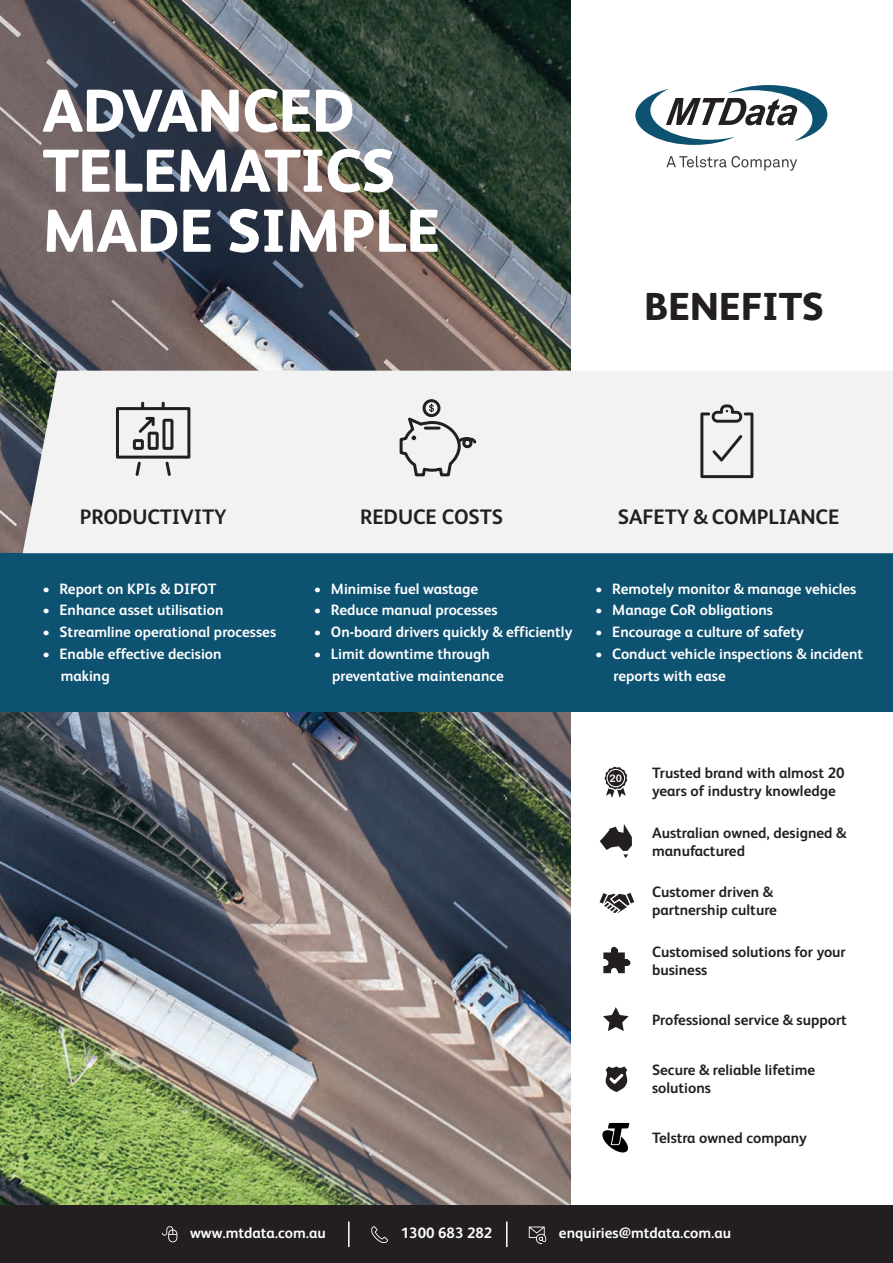
<style>
.page{position:relative;width:893px;height:1263px;background:#fff}
.page>*{position:absolute;margin:0;border:0;box-sizing:border-box;transform-origin:0 0}
.t1{font:800 60.6px/60px "FS Albert";letter-spacing:-.01em;color:#fff}
.t2{font:800 39px "FS Albert";letter-spacing:-.005em;color:#231f20}
.t3{font:700 21px "FS Albert";letter-spacing:-.005em;color:#231f20}
.t4{font:700 15px "FS Albert";color:#fff}
.t5{font:700 15px/18px "FS Albert";color:#231f20}
.t6{font:10.5px "Arial Rounded MT Bold";color:#fff}
</style>
<div class="page">
<img style="left:0;top:0;width:570px;height:1205px">
<div style="left:0;top:553px;width:893px;height:159px;background:#0d5270"></div>
<div style="left:23px;top:371px;width:870px;height:182px;background:#f2f2f3"></div>
<svg style="left:116px;top:402px;width:74px;height:74px"></svg>
<svg style="left:700px;top:404px;width:53px;height:74px"></svg>
<div style="left:423px;top:399px;width:17px;height:18px;border:3px solid #231f20;border-radius:50%"></div>
<svg style="left:398px;top:404px;width:81px;height:74px"></svg>
<svg style="left:600px;top:824px;width:32px;height:34px"></svg>
<svg style="left:603px;top:1007px;width:26px;height:24px"></svg>
<svg style="left:602px;top:1123px;width:27px;height:29px"></svg>
<svg style="left:600px;top:892px;width:34px;height:21px"></svg>
<div style="left:610px;top:946px;width:8px;height:8px;background:#231f20;border-radius:50%"></div>
<div style="left:609px;top:945px;width:10px;height:9px;border:2px solid #fff;border-radius:50%"></div>
<svg style="left:603px;top:950px;width:27px;height:24px"></svg>
<div style="left:0;top:1205px;width:893px;height:58px;background:#231f20"></div>
<svg style="left:162px;top:1226px;width:15px;height:16px"></svg>
<svg style="left:371px;top:1226px;width:17px;height:17px"></svg>
<svg style="left:529px;top:1226px;width:17px;height:18px"></svg>
<hr style="left:348px;top:1221px;width:2px;height:26px;background:#fff">
<hr style="left:506px;top:1221px;width:2px;height:26px;background:#fff">
<svg style="left:605px;top:1066px;width:23px;height:26px"></svg>
<svg style="left:635px;top:85px;width:192px;height:60px"></svg>
<svg style="left:666px;top:156px;width:131px;height:15px"></svg>
<svg style="left:604px;top:766px;width:24px;height:32px"></svg>
<div style="left:607px;top:769px;width:18px;height:18px;border:1px solid #fff;border-radius:50%"></div>
<p class="t1" style="left:43px;top:80px;width:399px">ADVANCED<br>TELEMATICS<br>MADE SIMPLE</p>
<p class="t2" style="left:644px;top:284px;width:181px">BENEFITS</p>
<p class="t3" style="left:80px;top:505px;width:148px">PRODUCTIVITY</p>
<p class="t4" style="left:43px;top:580px;width:175px">• Report on KPIs &amp; DIFOT</p>
<p class="t4" style="left:43px;top:602px;width:182px">• Enhance asset utilisation</p>
<p class="t4" style="left:43px;top:623px;width:235px">• Streamline operational processes</p>
<p class="t4" style="left:43px;top:645px;width:181px">• Enable effective decision</p>
<p class="t4" style="left:61px;top:667px;width:51px">making</p>
<p class="t3" style="left:360px;top:505px;width:144px">REDUCE COSTS</p>
<p class="t3" style="left:618px;top:505px;width:223px">SAFETY &amp; COMPLIANCE</p>
<p class="t4" style="left:314px;top:580px;width:166px">• Minimise fuel wastage</p>
<p class="t4" style="left:314px;top:602px;width:185px">• Reduce manual processes</p>
<p class="t4" style="left:314px;top:623px;width:260px">• On-board drivers quickly &amp; efficiently</p>
<p class="t4" style="left:314px;top:645px;width:178px">• Limit downtime through</p>
<p class="t4" style="left:332px;top:667px;width:173px">preventative maintenance</p>
<p class="t4" style="left:595px;top:580px;width:263px">• Remotely monitor &amp; manage vehicles</p>
<p class="t4" style="left:595px;top:602px;width:179px">• Manage CoR obligations</p>
<p class="t4" style="left:595px;top:623px;width:210px">• Encourage a culture of safety</p>
<p class="t4" style="left:595px;top:645px;width:269px">• Conduct vehicle inspections &amp; incident</p>
<p class="t4" style="left:613px;top:667px;width:114px">reports with ease</p>
<p class="t6" style="left:610px;top:772px;width:14px">20</p>
<p class="t5" style="left:652px;top:764px;width:194px">Trusted brand with almost 20 years of industry knowledge</p>
<p class="t5" style="left:652px;top:823px;width:195px">Australian owned, designed &amp; manufactured</p>
<p class="t5" style="left:652px;top:883px;width:126px">Customer driven &amp; partnership culture</p>
<p class="t5" style="left:652px;top:942px;width:195px">Customised solutions for your business</p>
<p class="t5" style="left:652px;top:1010px;width:196px">Professional service &amp; support</p>
<p class="t5" style="left:652px;top:1061px;width:165px">Secure &amp; reliable lifetime solutions</p>
<p class="t5" style="left:652px;top:1129px;width:156px">Telstra owned company</p>
<p class="t4" style="left:190px;top:1224px;width:137px">www.mtdata.com.au</p>
<p class="t4" style="left:401px;top:1224px;width:93px">1300 683 282</p>
<p class="t4" style="left:559px;top:1224px;width:174px">enquiries@mtdata.com.au</p>
</div>
